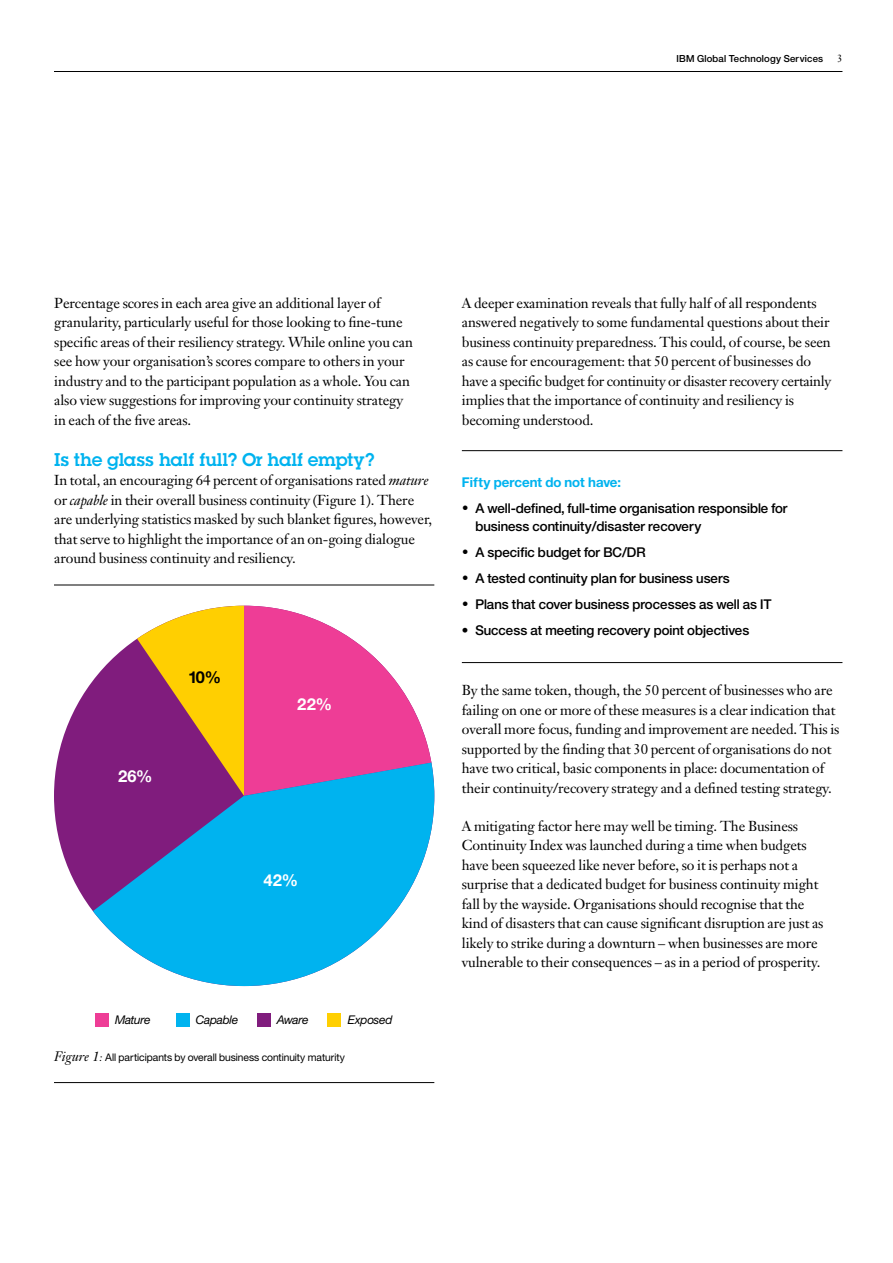
<style>
.page{position:relative;width:893px;height:1263px;background:#fff}
.page>*{position:absolute;margin:0;border:0;box-sizing:border-box;transform-origin:0 0}
.t1{font:18px "Lubalin Demifor IBM";color:#00b3ef}
.t2{font:16.5px "Helv Neue Boldfor IBM";color:#fff}
.t3{font:16.5px "Helv Neue Boldfor IBM";color:#000}
.t4{font:14.25px/19.5px "Janson Text LT Pro";letter-spacing:-.01em;color:#000}
.t5{font:13.5px/18px "Helv Neue Mediumfor IBM";color:#000}
.t6{font:13.5px "Helv Neue Boldfor IBM";color:#00b3ef}
.t7{font:12px "Helv Neue Roman Italicfor IBM";letter-spacing:-.02em;color:#000}
.t8{font:10.5px "Helv Neue Romanfor IBM";letter-spacing:-.005em;color:#000}
.t9{font:10.5px "Janson Text LT Pro";color:#000}
.t10{font:9.75px "Helv Neue Mediumfor IBM";letter-spacing:.02em;color:#000}
.s1{font-style:italic}
.s2{font-family:"Janson Text LT Pro";font-style:italic;font-size:13.5px}
.s3{font-family:"Janson Text LT Pro";font-style:italic;font-size:11.25px}
.s4{font-family:"Janson Text LT Pro"}
</style>
<div class="page">
<hr style="left:54px;top:71px;width:788px;height:1px;background:#000">
<hr style="left:462px;top:450px;width:380px;height:1px;background:#000">
<hr style="left:462px;top:662px;width:380px;height:1px;background:#000">
<div style="left:54px;top:606px;width:380px;height:380px;background:#801c7d;border-radius:50%"></div>
<svg style="left:93px;top:762px;width:341px;height:224px;fill:#00b3ef"></svg>
<svg style="left:137px;top:606px;width:294px;height:190px"></svg>
<div style="left:95px;top:1013px;width:14px;height:14px;background:#ee3d96"></div>
<div style="left:176px;top:1013px;width:14px;height:14px;background:#00b3ef"></div>
<div style="left:257px;top:1013px;width:14px;height:14px;background:#801c7d"></div>
<div style="left:327px;top:1013px;width:14px;height:14px;background:#ffcf01"></div>
<hr style="left:54px;top:585px;width:380px;height:1px;background:#000">
<hr style="left:54px;top:1082px;width:380px;height:1px;background:#000">
<p class="t10" style="left:676px;top:53px;width:148px">IBM Global Technology Services</p>
<p class="t9" style="left:837px;top:52px;width:7px">3</p>
<p class="t4" style="left:54px;top:293px;width:360px">Percentage scores in each area give an additional layer of granularity, particularly useful for those looking to fine-tune specific areas of their resiliency strategy. While online you can see how your organisation’s scores compare to others in your industry and to the participant population as a whole. You can also view suggestions for improving your continuity strategy in each of the five areas.</p>
<p class="t1" style="left:54px;top:447px;width:322px">Is the glass half full? Or half empty?</p>
<p class="t4" style="left:54px;top:470px;width:380px">In total, an encouraging 64 percent of organisations rated <span class="s1">mature </span>or <span class="s1">capable</span> in their overall business continuity (Figure 1). There are underlying statistics masked by such blanket figures, however, that serve to highlight the importance of an on-going dialogue around business continuity and resiliency.</p>
<p class="t2" style="left:118px;top:766px;width:36px">26%</p>
<p class="t3" style="left:189px;top:667px;width:34px">10%</p>
<p class="t2" style="left:297px;top:694px;width:36px">22%</p>
<p class="t2" style="left:264px;top:870px;width:36px">42%</p>
<p class="t7" style="left:115px;top:1013px;width:37px">Mature</p>
<p class="t7" style="left:196px;top:1013px;width:44px">Capable</p>
<p class="t7" style="left:277px;top:1013px;width:33px">Aware</p>
<p class="t7" style="left:348px;top:1013px;width:46px">Exposed</p>
<p class="t8" style="left:54px;top:1051px;width:292px"><span class="s2">Figure 1</span><span class="s3">:</span> All participants by overall business continuity maturity</p>
<p class="t4" style="left:462px;top:293px;width:371px">A deeper examination reveals that fully half of all respondents answered negatively to some fundamental questions about their business continuity preparedness. This could, of course, be seen as cause for encouragement: that 50 percent of businesses do have a specific budget for continuity or disaster recovery certainly implies that the importance of continuity and resiliency is becoming understood.</p>
<p class="t6" style="left:462px;top:473px;width:161px">Fifty percent do not have:</p>
<p class="t5" style="left:475px;top:499px;width:314px;text-indent:-14px"><span class="s4">•</span> A well-defined, full-time organisation responsible for business continuity/disaster recovery</p>
<p class="t5" style="left:462px;top:543px;width:185px"><span class="s4">•</span> A specific budget for BC/DR</p>
<p class="t5" style="left:462px;top:569px;width:269px"><span class="s4">•</span> A tested continuity plan for business users</p>
<p class="t5" style="left:462px;top:595px;width:311px"><span class="s4">•</span> Plans that cover business processes as well as IT</p>
<p class="t5" style="left:462px;top:621px;width:289px">• Success at meeting recovery point objectives</p>
<p class="t4" style="left:462px;top:680px;width:379px">By the same token, though, the 50 percent of businesses who are failing on one or more of these measures is a clear indication that overall more focus, funding and improvement are needed. This is supported by the finding that 30 percent of organisations do not have two critical, basic components in place: documentation of their continuity/recovery strategy and a defined testing strategy.</p>
<p class="t4" style="left:462px;top:816px;width:363px">A mitigating factor here may well be timing. The Business Continuity Index was launched during a time when budgets have been squeezed like never before, so it is perhaps not a surprise that a dedicated budget for business continuity might fall by the wayside. Organisations should recognise that the kind of disasters that can cause significant disruption are just as likely to strike during a downturn – when businesses are more vulnerable to their consequences – as in a period of prosperity.</p>
</div>
